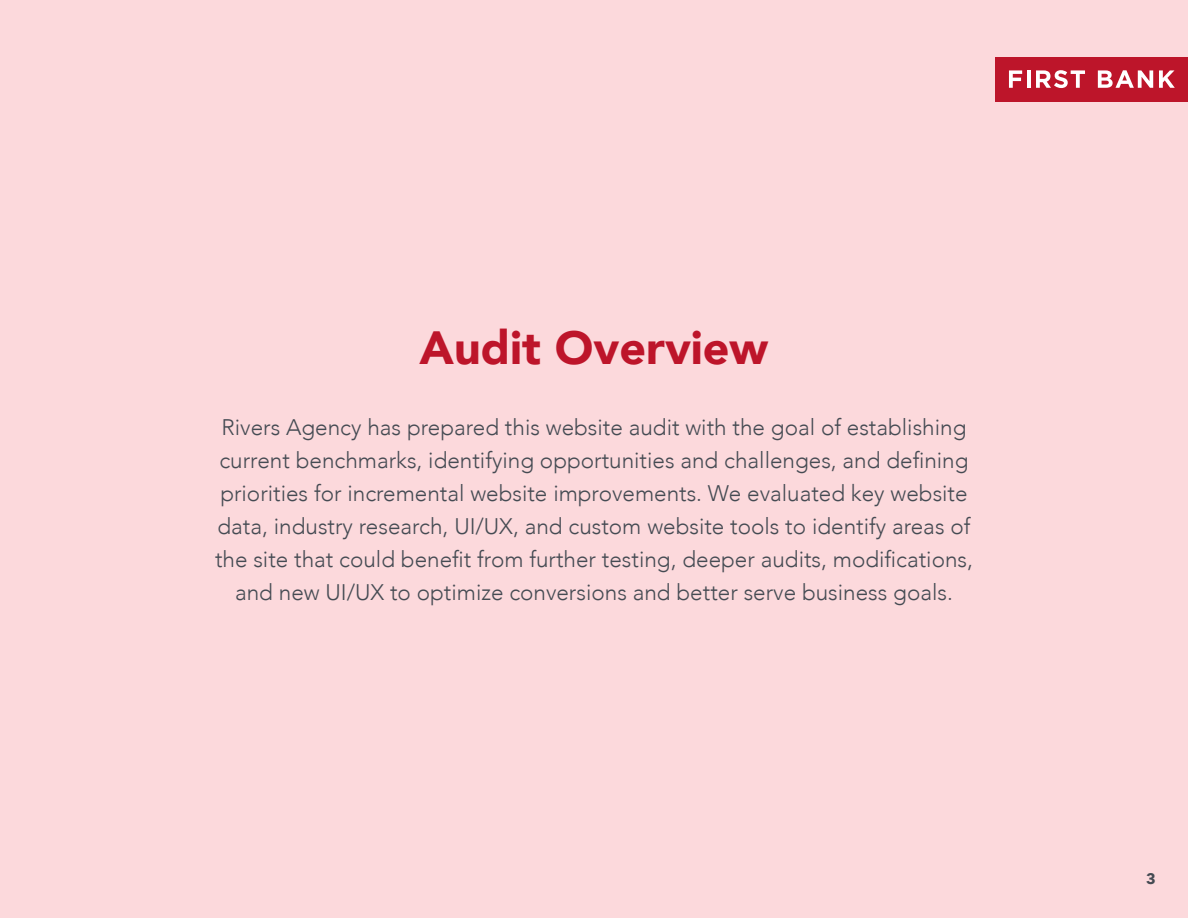
<style>
.page{position:relative;width:1188px;height:918px;background:#fcd9dc}
.page>*{position:absolute;margin:0;border:0;box-sizing:border-box;transform-origin:0 0}
.t1{font:900 46.5px "Avenir";color:#bd152a}
.t2{font:300 22.5px/33px "Avenir";color:#454b53;text-align:center}
.t3{font:700 15px "Avenir Next";color:#454b53}
</style>
<div class="page">
<div style="left:996px;top:57px;width:192px;height:44px;background:#bd152a"></div>
<svg style="left:1009px;top:70px;width:13px;height:18px"></svg>
<hr style="left:1027px;top:70px;width:3px;height:18px;background:#fff">
<svg style="left:1036px;top:70px;width:49px;height:18px"></svg>
<svg style="left:1098px;top:70px;width:55px;height:18px"></svg>
<svg style="left:1159px;top:70px;width:16px;height:18px"></svg>
<h1 class="t1" style="left:420px;top:308px;width:350px">Audit Overview</h1>
<p class="t2" style="left:215px;top:411px;width:759px">Rivers Agency has prepared this website audit with the goal of establishing current benchmarks, identifying opportunities and challenges, and defining priorities for incremental website improvements. We evaluated key website data, industry research, UI/UX, and custom website tools to identify areas of the site that could benefit from further testing, deeper audits, modifications, and new UI/UX to optimize conversions and better serve business goals.</p>
<p class="t3" style="left:1146px;top:866px;width:11px">3</p>
</div>
